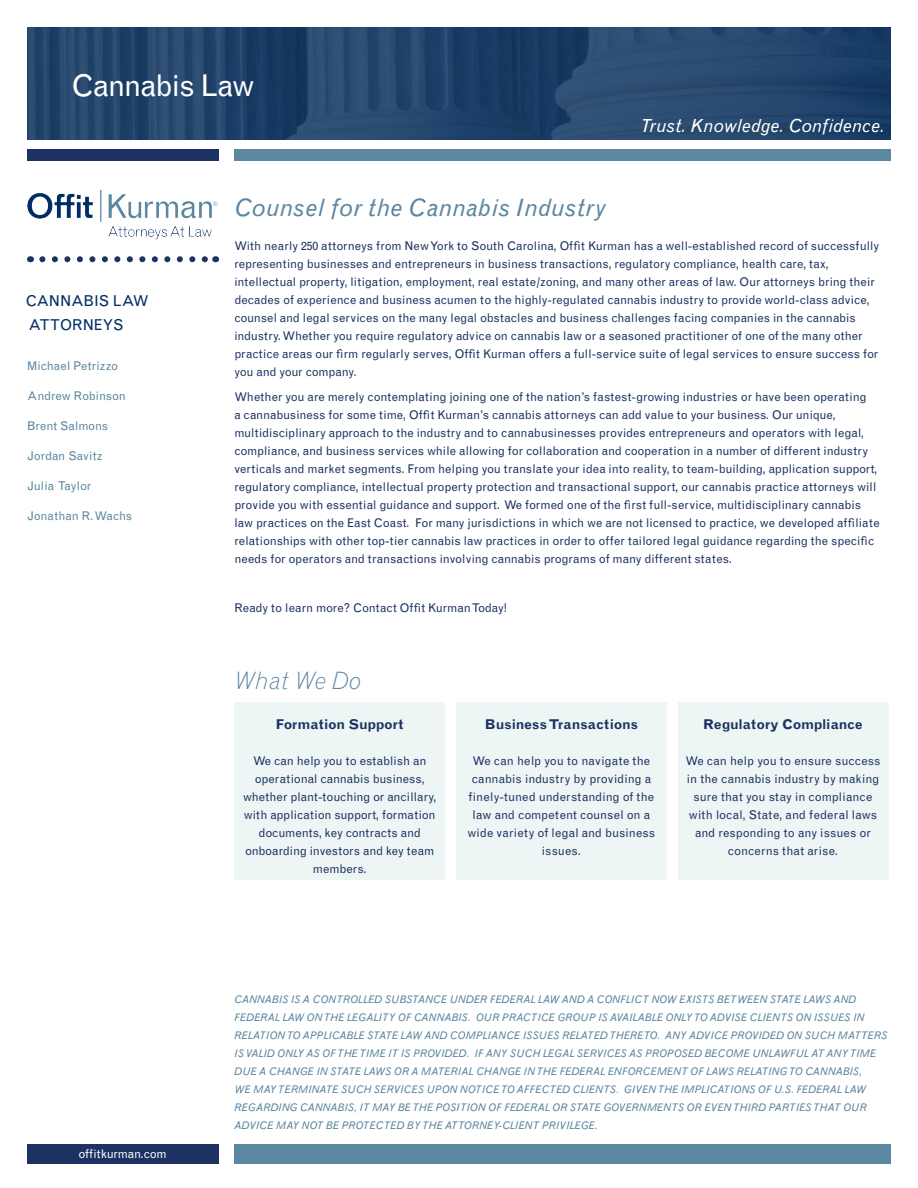
<style>
.page{position:relative;width:918px;height:1188px;background:#fff}
.page>*{position:absolute;margin:0;border:0;box-sizing:border-box;transform-origin:0 0}
.t1{font:30px "Grotesque MT Std";letter-spacing:-.035em;color:#fff}
.t2{font:italic 24px "Grotesque MT Std";letter-spacing:.01em;color:#5c87a1}
.Sub_Heading{font:italic 300 24px "Grotesque";color:#5c87a1}
.t3{font:italic 18px "Grotesque MT Std";color:#fff}
.t4{font:15px "Grotesque MT Std";letter-spacing:-.02em;color:#002e64}
.t5{font:15px "Grotesque MT Std";color:#002e64}
.t6{font:700 13.5px "Grotesque MT Std";color:#1d3262}
.t7{font:12px/18px "Grotesque MT Std";color:#1d3262;text-align:center}
.t8{font:12px "Grotesque MT Std";letter-spacing:-.005em;color:#5c87a1}
.t9{font:12px "Grotesque MT Std";letter-spacing:-.01em;color:#fff}
.Body_Text{font:italic 10.5px/18px "Grotesque MT Std";color:#5c87a1}
</style>
<div class="page">
<svg style="left:27px;top:27px;width:864px;height:112px;background:#23446b"></svg>
<img style="left:27px;top:190px;width:191px;height:50px">
<svg style="left:42px;top:256px;width:166px;height:6px"></svg>
<div style="left:27px;top:1145px;width:191px;height:19px;background:#1d3262"></div>
<div style="left:234px;top:1145px;width:657px;height:19px;background:#5c87a1"></div>
<div style="left:27px;top:149px;width:191px;height:12px;background:#1d3262"></div>
<div style="left:234px;top:149px;width:657px;height:12px;background:#5c87a1"></div>
<div style="left:234px;top:703px;width:211px;height:177px;background:#edf5f5"></div>
<div style="left:456px;top:703px;width:211px;height:177px;background:#edf5f5"></div>
<div style="left:678px;top:703px;width:210px;height:177px;background:#edf5f5"></div>
<p class="t1" style="left:72px;top:68px;width:185px">Cannabis Law</p>
<h3 class="t3" style="left:640px;top:115px;width:246px">Trust. Knowledge. Confidence.</h3>
<p class="t4" style="left:26px;top:292px;width:124px">CANNABIS LAW</p>
<p class="t5" style="left:28px;top:316px;width:97px">ATTORNEYS</p>
<p class="t8" style="left:27px;top:359px;width:93px">Michael Petrizzo</p>
<p class="t8" style="left:27px;top:389px;width:100px">Andrew Robinson</p>
<p class="t8" style="left:27px;top:419px;width:82px">Brent Salmons</p>
<p class="t8" style="left:27px;top:449px;width:77px">Jordan Savitz</p>
<p class="t8" style="left:27px;top:479px;width:66px">Julia Taylor</p>
<p class="t8" style="left:27px;top:509px;width:107px">Jonathan R. Wachs</p>
<p class="t9" style="left:78px;top:1147px;width:90px">offitkurman.com</p>
<p class="t2" style="left:234px;top:194px;width:373px">Counsel for the Cannabis Industry</p>
<p class="t7" style="left:234px;top:237px;width:646px;text-align:left">With nearly 250 attorneys from New York to South Carolina, Offit Kurman has a well-established record of successfully representing businesses and entrepreneurs in business transactions, regulatory compliance, health care, tax, intellectual property, litigation, employment, real estate/zoning, and many other areas of law. Our attorneys bring their decades of experience and business acumen to the highly-regulated cannabis industry to provide world-class advice, counsel and legal services on the many legal obstacles and business challenges facing companies in the cannabis industry. Whether you require regulatory advice on cannabis law or a seasoned practitioner of one of the many other practice areas our firm regularly serves, Offit Kurman offers a full-service suite of legal services to ensure success for you and your company.</p>
<p class="t7" style="left:234px;top:388px;width:647px;text-align:left">Whether you are merely contemplating joining one of the nation’s fastest-growing industries or have been operating<br>a cannabusiness for some time, Offit Kurman’s cannabis attorneys can add value to your business. Our unique, multidisciplinary approach to the industry and to cannabusinesses provides entrepreneurs and operators with legal, compliance, and business services while allowing for collaboration and cooperation in a number of different industry verticals and market segments. From helping you translate your idea into reality, to team-building, application support, regulatory compliance, intellectual property protection and transactional support, our cannabis practice attorneys will provide you with essential guidance and support. We formed one of the first full-service, multidisciplinary cannabis law practices on the East Coast. For many jurisdictions in which we are not licensed to practice, we developed affiliate relationships with other top-tier cannabis law practices in order to offer tailored legal guidance regarding the specific needs for operators and transactions involving cannabis programs of many different states.</p>
<p class="t7" style="left:234px;top:599px;width:274px">Ready to learn more? Contact Offit Kurman Today!</p>
<p class="Sub_Heading" style="left:234px;top:666px;width:128px">What We Do</p>
<p class="t6" style="left:276px;top:717px;width:129px">Formation Support</p>
<p class="t7" style="left:243px;top:752px;width:195px">We can help you to establish an operational cannabis business, whether plant-touching or ancillary, with application support, formation documents, key contracts and onboarding investors and key team members.</p>
<p class="t6" style="left:485px;top:717px;width:155px">Business Transactions</p>
<p class="t7" style="left:467px;top:752px;width:189px">We can help you to navigate the cannabis industry by providing a finely-tuned understanding of the law and competent counsel on a wide variety of legal and business issues.</p>
<p class="t6" style="left:703px;top:717px;width:161px">Regulatory Compliance</p>
<p class="t7" style="left:685px;top:752px;width:197px">We can help you to ensure success in the cannabis industry by making sure that you stay in compliance with local, State, and federal laws and responding to any issues or concerns that arise.</p>
<p class="Body_Text" style="left:235px;top:991px;width:655px">CANNABIS IS A CONTROLLED SUBSTANCE UNDER FEDERAL LAW AND A CONFLICT NOW EXISTS BETWEEN STATE LAWS AND FEDERAL LAW ON THE LEGALITY OF CANNABIS. OUR PRACTICE GROUP IS AVAILABLE ONLY TO ADVISE CLIENTS ON ISSUES IN RELATION TO APPLICABLE STATE LAW AND COMPLIANCE ISSUES RELATED THERETO. ANY ADVICE PROVIDED ON SUCH MATTERS IS VALID ONLY AS OF THE TIME IT IS PROVIDED. IF ANY SUCH LEGAL SERVICES AS PROPOSED BECOME UNLAWFUL AT ANY TIME DUE A CHANGE IN STATE LAWS OR A MATERIAL CHANGE IN THE FEDERAL ENFORCEMENT OF LAWS RELATING TO CANNABIS,<br>WE MAY TERMINATE SUCH SERVICES UPON NOTICE TO AFFECTED CLIENTS. GIVEN THE IMPLICATIONS OF U.S. FEDERAL LAW REGARDING CANNABIS, IT MAY BE THE POSITION OF FEDERAL OR STATE GOVERNMENTS OR EVEN THIRD PARTIES THAT OUR ADVICE MAY NOT BE PROTECTED BY THE ATTORNEY-CLIENT PRIVILEGE.</p>
</div>
